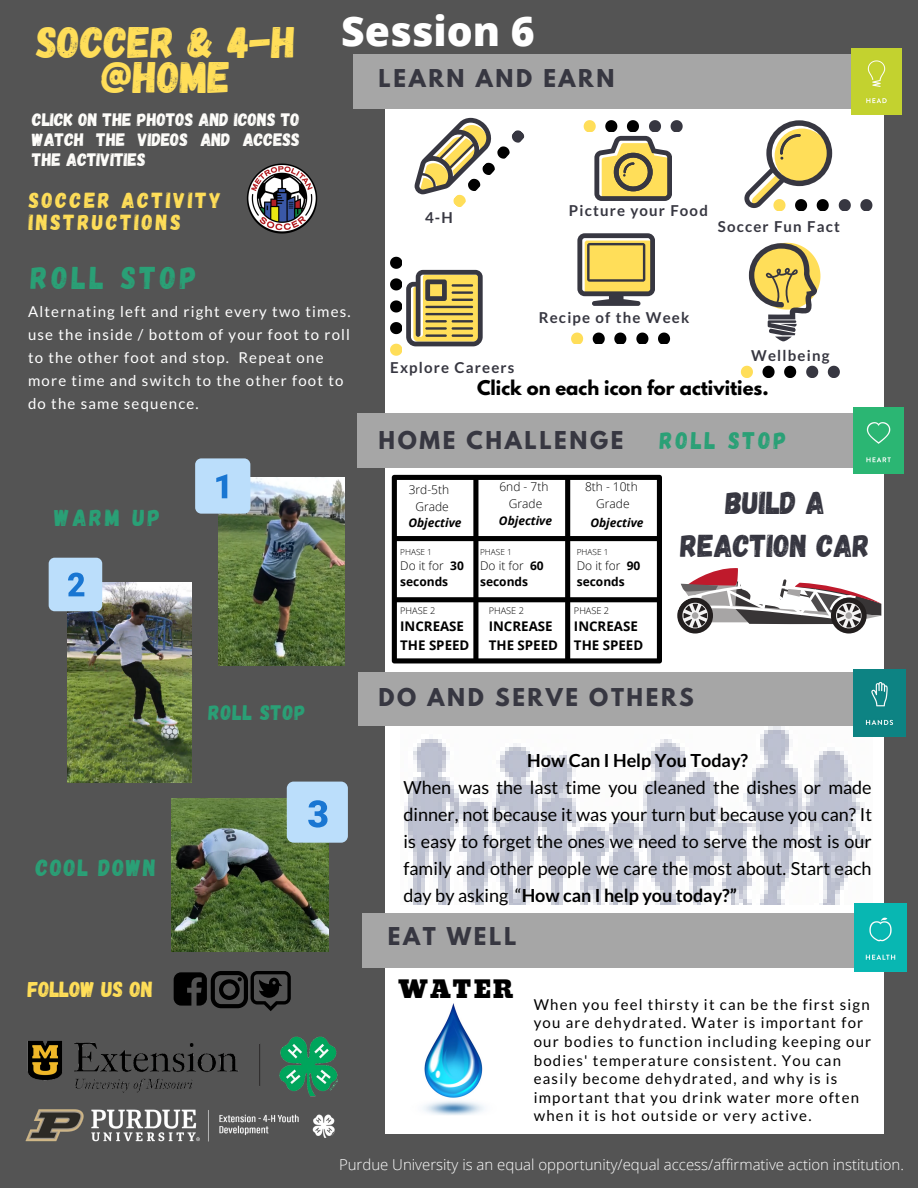
<style>
.page{position:relative;width:918px;height:1188px;background:#545454}
.page>*{position:absolute;margin:0;border:0;box-sizing:border-box;transform-origin:0 0}
.t1{font:44.1px/35.1px "Gagalin";color:#ffde59;text-align:center}
.t2{font:800 40.95px "Open Sans";color:#fff}
.t3{font:31.65px/43.5px "Gagalin";color:#373741;text-align:center}
.t4{font:31.5px "Gagalin";letter-spacing:.12em;color:#2aa076}
.t5{font:24px "Gagalin";letter-spacing:.12em;color:#2aa076}
.t6{font:23.85px "Bevan";letter-spacing:.08em;color:#000}
.t7{font:23.55px "Gagalin";letter-spacing:.12em;color:#2aa076}
.t8{font:23.4px "Gagalin";letter-spacing:.07em;color:#2aa076}
.t9{font:700 21.75px "League Spartan";letter-spacing:.12em;color:#373741}
.t10{font:21.75px/22.5px "Gagalin";letter-spacing:.12em;color:#ffde59}
.t11{font:21.75px "Gagalin";color:#ffde59}
.t12{font:21px "Gagalin";letter-spacing:.04em;color:#2aa076}
.t13{font:18px/27px "Lato";color:#000;text-align:justify}
.t14{font:18px/20.2px "Gagalin";color:#fffefb;text-align:justify}
.t15{font:700 18px "League Spartan";color:#000}
.t16{font:700 18px "Lato";color:#000}
.t17{font:15px/18.6px "Lato";letter-spacing:.08em;color:#000}
.t18{font:15px/23.1px "Lato";letter-spacing:.08em;color:#fff}
.t19{font:300 15px "Open Sans";color:#fff}
.t20{font:700 15px "Lato";letter-spacing:.08em;color:#373741}
.t21{font:700 13.35px/18.5px "Open Sans";color:#000}
.t22{font:700 12px/16.6px "Open Sans";color:#000}
.t23{font:300 12px/16.4px "Open Sans";color:#000;text-align:center}
.t24{font:italic 700 12px "Open Sans";color:#000}
.t25{font:300 9.15px "Open Sans";color:#000}
.t26{font:300 8.25px "Open Sans";color:#000}
.s1{font-weight:300}
.s2{font-weight:700}
</style>
<div class="page">
<div style="left:385px;top:92px;width:498px;height:1042px;background:#fff"></div>
<img style="left:404px;top:726px;width:469px;height:178px">
<div style="left:353px;top:55px;width:520px;height:54px;background:#a6a6a6"></div>
<div style="left:359px;top:673px;width:514px;height:53px;background:#a6a6a6"></div>
<svg style="left:839px;top:199px;width:12px;height:12px"></svg>
<svg style="left:860px;top:199px;width:12px;height:12px"></svg>
<svg style="left:571px;top:333px;width:12px;height:11px"></svg>
<svg style="left:593px;top:333px;width:12px;height:11px"></svg>
<svg style="left:614px;top:333px;width:12px;height:11px"></svg>
<svg style="left:636px;top:333px;width:12px;height:11px"></svg>
<svg style="left:658px;top:333px;width:12px;height:11px"></svg>
<svg style="left:741px;top:366px;width:12px;height:11px"></svg>
<svg style="left:763px;top:366px;width:12px;height:11px"></svg>
<svg style="left:784px;top:366px;width:12px;height:11px"></svg>
<svg style="left:806px;top:366px;width:12px;height:11px"></svg>
<svg style="left:828px;top:366px;width:12px;height:11px"></svg>
<svg style="left:415px;top:118px;width:110px;height:89px"></svg>
<svg style="left:578px;top:233px;width:76px;height:73px;background:#baa867"></svg>
<svg style="left:744px;top:120px;width:88px;height:91px"></svg>
<div style="left:362px;top:913px;width:520px;height:54px;background:#a6a6a6"></div>
<img style="left:855px;top:904px;width:52px;height:67px">
<img style="left:852px;top:49px;width:49px;height:65px">
<img style="left:854px;top:669px;width:51px;height:68px">
<svg style="left:749px;top:243px;width:71px;height:98px"></svg>
<svg style="left:390px;top:257px;width:93px;height:99px"></svg>
<svg style="left:584px;top:120px;width:99px;height:81px"></svg>
<svg style="left:392px;top:475px;width:270px;height:188px"></svg>
<div style="left:357px;top:413px;width:520px;height:54px;background:#a6a6a6"></div>
<img style="left:854px;top:407px;width:49px;height:67px">
<img style="left:171px;top:799px;width:158px;height:153px">
<div style="left:287px;top:782px;width:61px;height:61px;background:#bbdefb;border-radius:7px"></div>
<svg style="left:308px;top:800px;width:20px;height:28px"></svg>
<img style="left:246px;top:163px;width:72px;height:71px">
<img style="left:219px;top:478px;width:126px;height:188px">
<div style="left:195px;top:458px;width:55px;height:56px;background:#bbdefb;border-radius:6px"></div>
<svg style="left:216px;top:474px;width:11px;height:24px"></svg>
<svg style="left:174px;top:971px;width:117px;height:40px"></svg>
<img style="left:423px;top:1003px;width:62px;height:112px">
<svg style="left:677px;top:598px;width:36px;height:35px"></svg>
<svg style="left:831px;top:598px;width:36px;height:35px"></svg>
<svg style="left:677px;top:568px;width:204px;height:59px"></svg>
<img style="left:67px;top:583px;width:124px;height:200px">
<div style="left:49px;top:558px;width:53px;height:53px;background:#bbdefb;border-radius:6px"></div>
<svg style="left:68px;top:573px;width:16px;height:23px"></svg>
<img style="left:27px;top:1036px;width:311px;height:60px">
<img style="left:25px;top:1109px;width:310px;height:33px">
<h1 class="t1" style="left:37px;top:23px;width:261px">SOCCER &amp; 4-H @HOME</h1>
<p class="t14" style="left:32px;top:108px;width:269px">CLICK ON THE PHOTOS AND ICONS TO WATCH THE VIDEOS AND ACCESS THE ACTIVITIES</p>
<h3 class="t10" style="left:29px;top:188px;width:194px">SOCCER ACTIVITY<br>INSTRUCTIONS</h3>
<h3 class="t4" style="left:31px;top:257px;width:168px">ROLL STOP</h3>
<h2 class="t2" style="left:341px;top:2px;width:195px">Session 6</h2>
<h3 class="t9" style="left:379px;top:68px;width:237px">LEARN AND EARN</h3>
<p class="t20" style="left:425px;top:208px;width:29px">4-H</p>
<p class="t20" style="left:569px;top:201px;width:141px">Picture your Food</p>
<p class="t20" style="left:718px;top:218px;width:124px">Soccer Fun Fact</p>
<p class="t18" style="left:28px;top:299px;width:324px">Alternating left and right every two times. use the inside / bottom of your foot to roll to the other foot and stop. Repeat one more time and switch to the other foot to do the same sequence.</p>
<h3 class="t7" style="left:55px;top:502px;width:107px">WARM UP</h3>
<h3 class="t12" style="left:209px;top:699px;width:99px">ROLL STOP</h3>
<h3 class="t8" style="left:36px;top:852px;width:121px">COOL DOWN</h3>
<h3 class="t11" style="left:28px;top:976px;width:127px">FOLLOW US ON</h3>
<p class="t20" style="left:390px;top:359px;width:126px">Explore Careers</p>
<p class="t20" style="left:539px;top:308px;width:152px">Recipe of the Week</p>
<p class="t20" style="left:751px;top:346px;width:80px">Wellbeing</p>
<p class="t15" style="left:477px;top:378px;width:293px">Click on each icon for activities.</p>
<h3 class="t9" style="left:379px;top:429px;width:246px">HOME CHALLENGE</h3>
<p class="t23" style="left:409px;top:482px;width:42px">3rd-5th<br>Grade</p>
<p class="t23" style="left:499px;top:479px;width:51px">6nd - 7th<br>Grade</p>
<p class="t23" style="left:585px;top:479px;width:54px">8th - 10th<br>Grade</p>
<p class="t24" style="left:408px;top:514px;width:55px">Objective</p>
<p class="t24" style="left:499px;top:512px;width:55px">Objective</p>
<p class="t24" style="left:590px;top:514px;width:55px">Objective</p>
<p class="t26" style="left:400px;top:546px;width:33px">PHASE 1</p>
<p class="t22" style="left:400px;top:557px;width:65px"><span class="s1">Do it for</span> 30 seconds</p>
<p class="t26" style="left:480px;top:546px;width:33px">PHASE 1</p>
<p class="t22" style="left:480px;top:557px;width:65px"><span class="s1">Do it for</span> 60 seconds</p>
<p class="t26" style="left:577px;top:546px;width:33px">PHASE 1</p>
<p class="t22" style="left:577px;top:557px;width:65px"><span class="s1">Do it for</span> 90 seconds</p>
<p class="t25" style="left:574px;top:604px;width:37px">PHASE 2</p>
<p class="t21" style="left:574px;top:617px;width:71px">INCREASE<br>THE SPEED</p>
<p class="t25" style="left:400px;top:604px;width:37px">PHASE 2</p>
<p class="t21" style="left:400px;top:617px;width:71px">INCREASE<br>THE SPEED</p>
<p class="t25" style="left:489px;top:604px;width:37px">PHASE 2</p>
<p class="t21" style="left:489px;top:617px;width:71px">INCREASE<br>THE SPEED</p>
<h3 class="t5" style="left:660px;top:425px;width:128px">ROLL STOP</h3>
<h3 class="t3" style="left:681px;top:479px;width:191px">BUILD A<br>REACTION CAR</h3>
<h3 class="t9" style="left:379px;top:686px;width:317px">DO AND SERVE OTHERS</h3>
<p class="t16" style="left:527px;top:749px;width:222px">How Can I Help You Today?</p>
<p class="t13" style="left:403px;top:774px;width:470px">When was the last time you cleaned the dishes or made dinner, not because it was your turn but because you can? It is easy to forget the ones we need to serve the most is our family and other people we care the most about. Start each day by asking “<span class="s2">How can I help you today?”</span></p>
<h3 class="t9" style="left:388px;top:925px;width:130px">EAT WELL</h3>
<h3 class="t6" style="left:398px;top:970px;width:116px">WATER</h3>
<p class="t17" style="left:534px;top:995px;width:339px">When you feel thirsty it can be the first sign you are dehydrated. Water is important for our bodies to function including keeping our bodies' temperature consistent. You can easily become dehydrated, and why is is important that you drink water more often when it is hot outside or very active.</p>
<p class="t19" style="left:339px;top:1154px;width:566px">Purdue University is an equal opportunity/equal access/affirmative action institution.</p>
</div>
